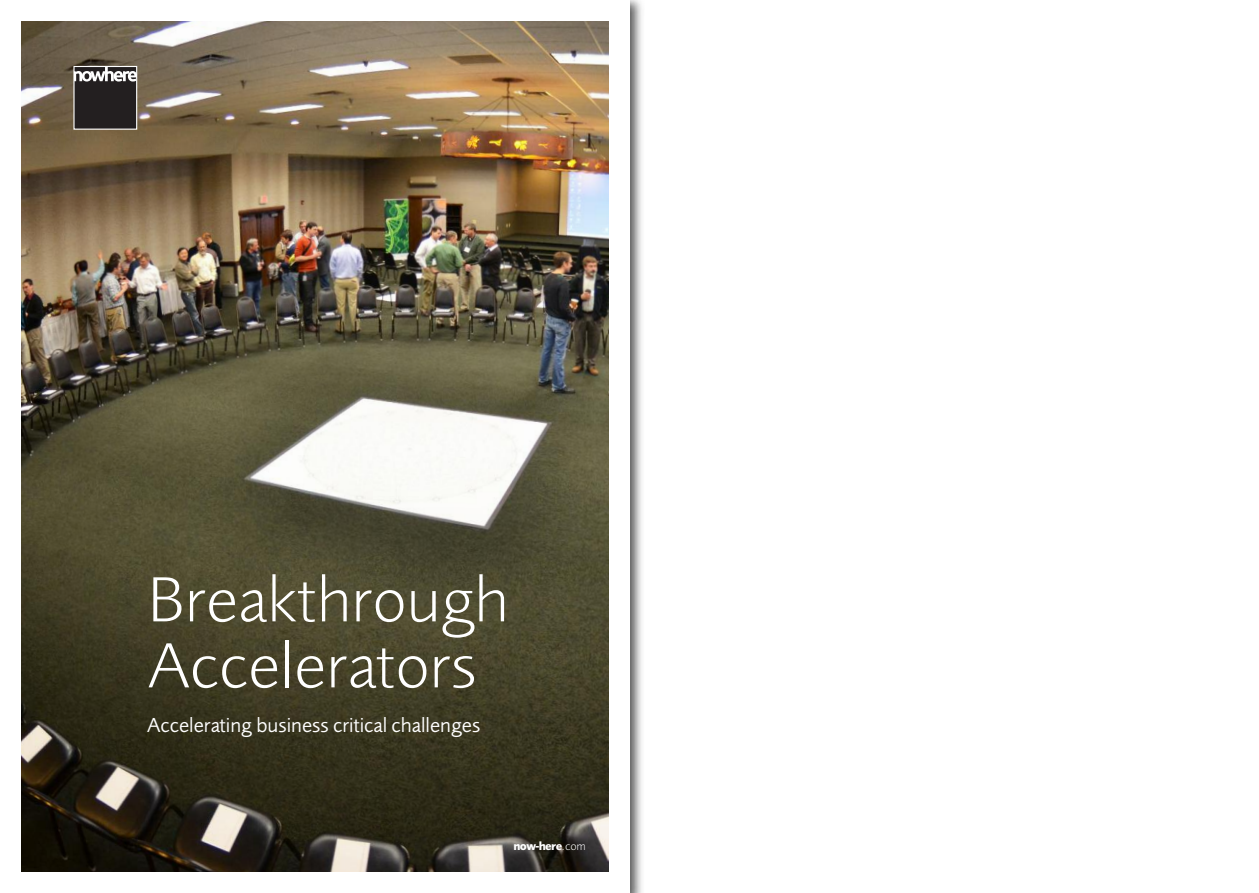
<style>
.page{position:relative;width:1259px;height:893px;background:#fff}
.page>*{position:absolute;margin:0;border:0;box-sizing:border-box;transform-origin:0 0}
.t1{font:300 66px/66px "Foundry Sans";color:#fff}
.t2{font:21px "Foundry Sans";color:#fff}
.t3{font:700 12px "Foundry Sans";letter-spacing:-.05em;color:#fff}
.s1{font-weight:300}
</style>
<div class="page">
<img style="left:630px;top:0;width:12px;height:893px">
<img style="left:21px;top:21px;width:587px;height:851px">
<div style="left:75px;top:67px;width:61px;height:62px;background:#231f20"></div>
<svg style="left:75px;top:68px;width:60px;height:14px"></svg>
<div style="left:73px;top:66px;width:64px;height:64px;border:1px solid #fff"></div>
<h1 class="t1" style="left:147px;top:573px;width:363px">Breakthrough<br>Accelerators</h1>
<p class="t2" style="left:147px;top:717px;width:335px">Accelerating business critical challenges</p>
<p class="t3" style="left:513px;top:842px;width:74px">now-here<span class="s1">.com</span></p>
</div>
